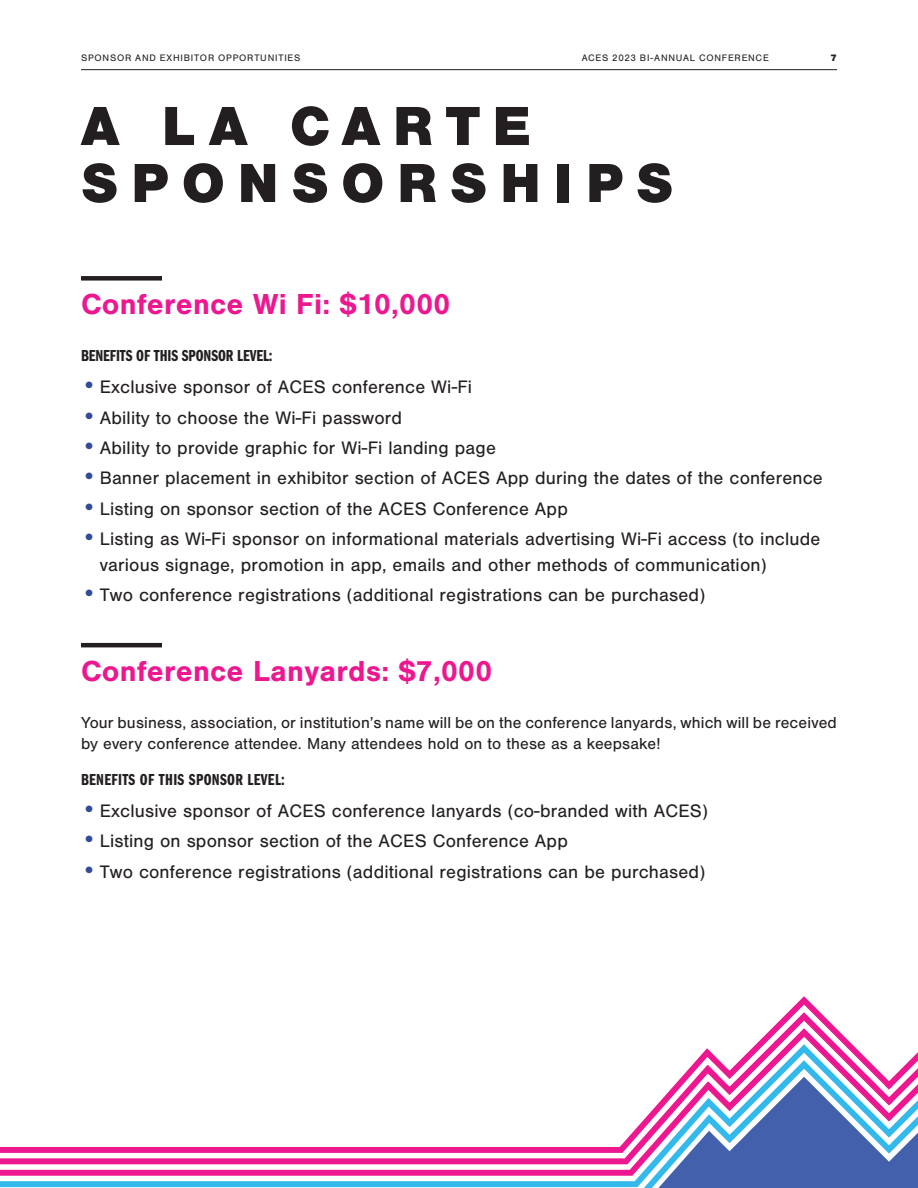
<style>
.page{position:relative;width:918px;height:1188px;background:#fff}
.page>*{position:absolute;margin:0;border:0;box-sizing:border-box;transform-origin:0 0}
.t1{font:900 57px/57px "Nimbus San";letter-spacing:.22em;color:#231f20}
.Main_Heading{font:700 30px "Nimbus San";letter-spacing:.01em;color:#ed1790}
.t2{font:18.75px/25.5px "Nimbus San";letter-spacing:.01em;color:#231f20}
.Main-Body{font:16.5px/21px "Nimbus San";letter-spacing:.01em;color:#231f20}
.News_Heading{font:16.5px "Franklin Gothic URW Com Dem";letter-spacing:.01em;color:#231f20}
.Page_Lable-Title{font:9.75px "Nimbus San";letter-spacing:.08em;color:#231f20}
.Page_Lable{font:9.75px "Nimbus San";letter-spacing:.08em;color:#231f20}
.Page_Number{font:900 9.75px "Nimbus San";color:#231f20}
.s1{font-size:24px;color:#314a9a}
</style>
<div class="page">
<hr style="left:81px;top:69px;width:756px;height:1px;background:#231f20">
<div style="left:81px;top:276px;width:81px;height:5px;background:#231f20"></div>
<hr style="left:81px;top:643px;width:81px;height:4px;background:#231f20">
<svg style="left:756px;top:1028px;width:96px;height:16px"></svg>
<svg style="left:0;top:1044px;width:918px;height:143px"></svg>
<svg style="left:644px;top:1060px;width:274px;height:128px"></svg>
<p class="Page_Lable-Title" style="left:81px;top:52px;width:221px">SPONSOR AND EXHIBITOR OPPORTUNITIES</p>
<p class="Page_Lable" style="left:582px;top:52px;width:189px">ACES 2023 BI-ANNUAL CONFERENCE</p>
<p class="Page_Number" style="left:831px;top:52px;width:8px">7</p>
<h1 class="t1" style="left:81px;top:98px;width:594px">A LA CARTE<br>SPONSORSHIPS</h1>
<p class="Main_Heading" style="left:81px;top:288px;width:371px">Conference Wi‐Fi: $10,000</p>
<p class="News_Heading" style="left:81px;top:344px;width:193px">BENEFITS OF THIS SPONSOR LEVEL:</p>
<p class="t2" style="left:81px;top:375px;width:393px"><span class="s1">•</span>Exclusive sponsor of ACES conference Wi-Fi</p>
<p class="t2" style="left:81px;top:405px;width:323px"><span class="s1">•</span>Ability to choose the Wi-Fi password</p>
<p class="t2" style="left:81px;top:435px;width:416px"><span class="s1">•</span>Ability to provide graphic for Wi-Fi landing page</p>
<p class="t2" style="left:81px;top:466px;width:743px"><span class="s1">•</span>Banner placement in exhibitor section of ACES App during the dates of the conference</p>
<p class="t2" style="left:81px;top:496px;width:488px"><span class="s1">•</span>Listing on sponsor section of the ACES Conference App</p>
<p class="t2" style="left:100px;top:526px;width:722px;text-indent:-19px"><span class="s1">•</span>Listing as Wi-Fi sponsor on informational materials advertising Wi-Fi access (to include various signage, promotion in app, emails and other methods of communication)</p>
<p class="t2" style="left:81px;top:582px;width:626px"><span class="s1">•</span>Two conference registrations (additional registrations can be purchased)</p>
<p class="Main_Heading" style="left:81px;top:654px;width:413px">Conference Lanyards: $7,000</p>
<p class="Main-Body" style="left:81px;top:712px;width:757px">Your business, association, or institution’s name will be on the conference lanyards, which will be received by every conference attendee. Many attendees hold on to these as a keepsake!</p>
<p class="News_Heading" style="left:81px;top:768px;width:205px">BENEFITS OF THIS SPONSOR LEVEL:</p>
<p class="t2" style="left:81px;top:798px;width:629px"><span class="s1">•</span>Exclusive sponsor of ACES conference lanyards (co-branded with ACES)</p>
<p class="t2" style="left:81px;top:829px;width:488px"><span class="s1">•</span>Listing on sponsor section of the ACES Conference App</p>
<p class="t2" style="left:81px;top:859px;width:626px"><span class="s1">•</span>Two conference registrations (additional registrations can be purchased)</p>
</div>
